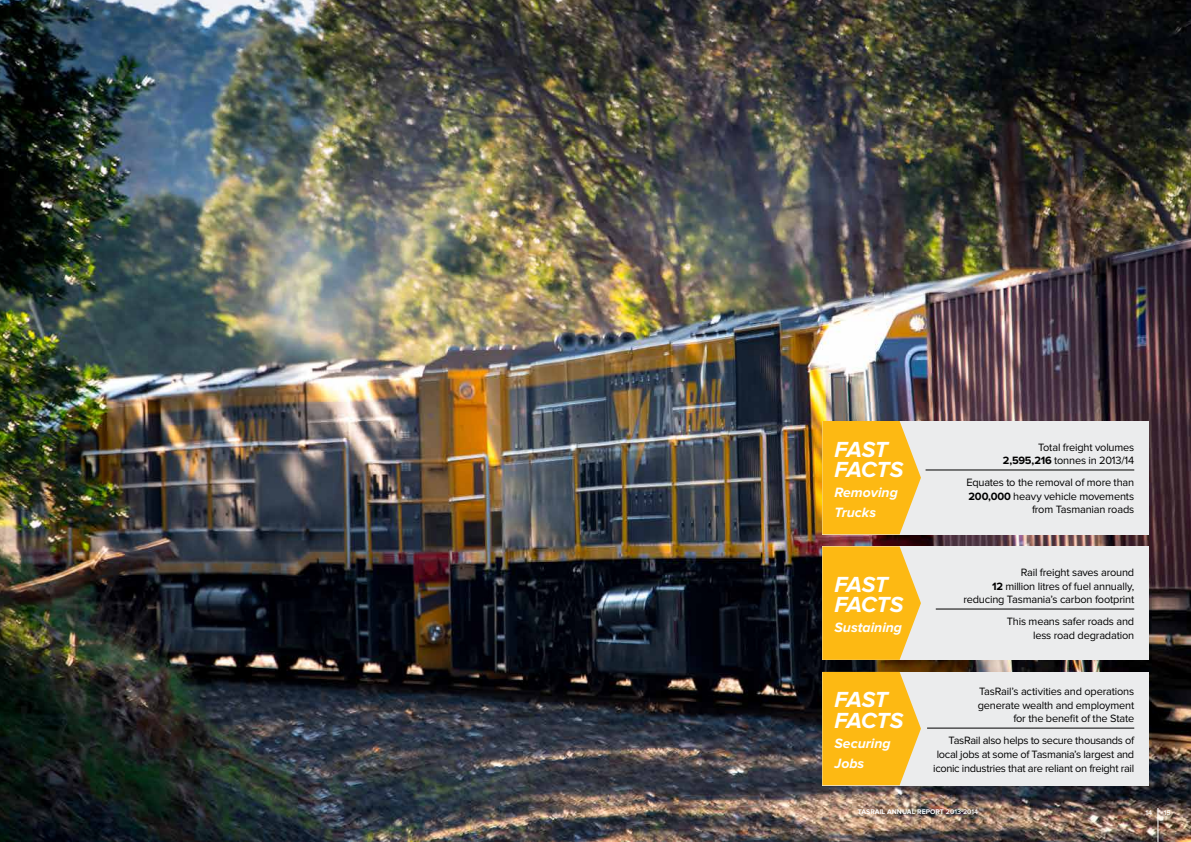
<style>
.page{position:relative;width:1191px;height:842px;background:#fff}
.page>*{position:absolute;margin:0;border:0;box-sizing:border-box;transform-origin:0 0}
.t1{font:italic 700 22.6px/20px "Proxima Nova";letter-spacing:-.025em;color:#fff}
.t2{font:italic 700 14px/20px "Proxima Nova";color:#fff}
.t3{font:11px/13.6px "Proxima Nova";letter-spacing:-.02em;color:#000;text-align:right}
.t4{font:700 7px "Proxima Nova";color:#fff}
.t5{font:600 7px "Proxima Nova";color:#fff}
.s1{font-weight:700}
.s2{font-weight:600}
</style>
<div class="page">
<img style="left:0;top:0;width:1191px;height:842px">
<div style="left:822px;top:421px;width:326px;height:113px;background:#ebeced"></div>
<hr style="left:925px;top:470px;width:209px;height:1px;background:#000">
<svg style="left:822px;top:421px;width:99px;height:113px;background:#fabe2b"></svg>
<div style="left:822px;top:546px;width:326px;height:114px;background:#ebeced"></div>
<hr style="left:935px;top:609px;width:199px;height:1px;background:#000">
<svg style="left:822px;top:546px;width:99px;height:114px;background:#fabe2c"></svg>
<div style="left:822px;top:672px;width:326px;height:113px;background:#ebeced"></div>
<hr style="left:927px;top:728px;width:207px;height:1px;background:#000">
<svg style="left:822px;top:672px;width:99px;height:113px;background:#fabe2b"></svg>
<hr style="left:1157px;top:808px;width:1px;height:34px;background:#fff">
<h1 class="t1" style="left:834px;top:440px;width:70px">FAST<br>FACTS</h1>
<p class="t2" style="left:834px;top:482px;width:65px">Removing<br>Trucks</p>
<h1 class="t1" style="left:834px;top:575px;width:70px">FAST<br>FACTS</h1>
<p class="t2" style="left:834px;top:618px;width:69px">Sustaining</p>
<h1 class="t1" style="left:834px;top:690px;width:70px">FAST<br>FACTS</h1>
<p class="t2" style="left:834px;top:733px;width:58px">Securing<br>Jobs</p>
<p class="t3" style="left:1002px;top:440px;width:133px">Total freight volumes<br><span class="s1">2,595,216</span> tonnes in 2013/14</p>
<p class="t3" style="left:966px;top:476px;width:169px">Equates to the removal of more than<br><span class="s1">200,000</span> heavy vehicle movements from Tasmanian roads</p>
<p class="t3" style="left:963px;top:566px;width:172px">Rail freight saves around<br><span class="s1">12</span> million litres of fuel annually, reducing Tasmania’s carbon footprint</p>
<p class="t3" style="left:1007px;top:615px;width:129px">This means safer roads and less road degradation</p>
<p class="t3" style="left:977px;top:685px;width:158px">TasRail’s activities and operations generate wealth and employment for the benefit of the State</p>
<p class="t3" style="left:933px;top:734px;width:203px">TasRail also helps to secure thousands of local jobs at some of Tasmania’s largest and iconic industries that are reliant on freight rail</p>
<p class="t4" style="left:858px;top:807px;width:122px">TASRAIL ANNUAL REPORT <span class="s2">2013-2014</span></p>
<p class="t5" style="left:1145px;top:809px;width:8px">14</p>
<p class="t5" style="left:1163px;top:809px;width:8px">15</p>
</div>
